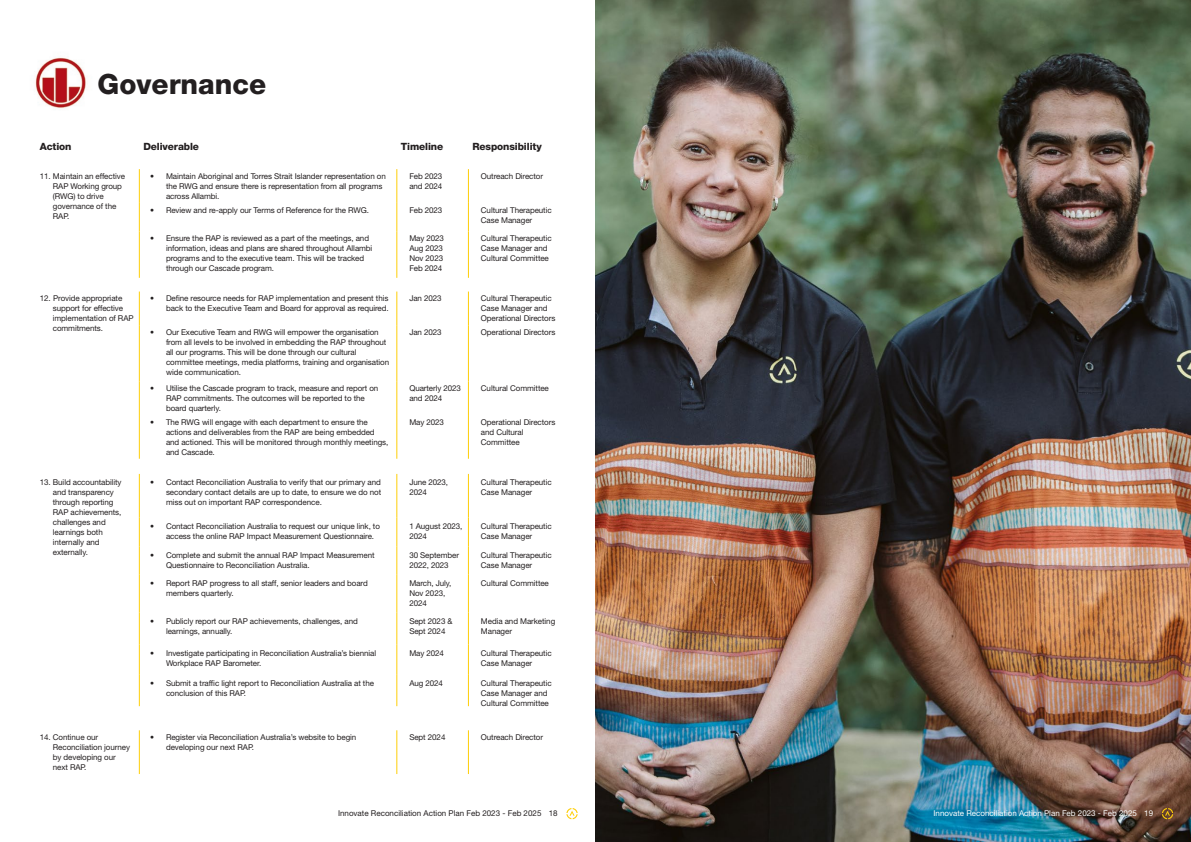
<style>
.page{position:relative;width:1191px;height:842px;background:#fff}
.page>*{position:absolute;margin:0;border:0;box-sizing:border-box;transform-origin:0 0}
.Header_1{font:800 28px "Helvetica Neue LT Std";color:#231f20}
.Table_Body_Header{font:800 10px "Helvetica Neue LT Std";letter-spacing:-.01em;color:#231f20}
.Table_Body_smaller_t{font:8px/10px "Helvetica Neue LT Std";letter-spacing:-.01em;color:#231f20}
.Table_Body_Smaller{font:8px/10px "Helvetica Neue LT Std";letter-spacing:-.01em;color:#231f20}
.Page_Number{font:8px "Helvetica Neue LT Std";color:#231f20}
.Page_Number-2{font:8px "Helvetica Neue LT Std";color:#fff}
</style>
<div class="page">
<hr style="left:139px;top:169px;width:1px;height:34px;background:#fece08">
<svg style="left:139px;top:203px;width:1px;height:28px"></svg>
<hr style="left:139px;top:231px;width:1px;height:47px;background:#fece08">
<hr style="left:139px;top:292px;width:1px;height:33px;background:#fece08">
<hr style="left:139px;top:325px;width:1px;height:56px;background:#fece08">
<hr style="left:139px;top:381px;width:1px;height:34px;background:#fece08">
<hr style="left:139px;top:415px;width:1px;height:44px;background:#fece08">
<hr style="left:139px;top:474px;width:1px;height:43px;background:#fece08">
<svg style="left:139px;top:517px;width:1px;height:58px"></svg>
<hr style="left:139px;top:575px;width:1px;height:37px;background:#fece08">
<hr style="left:139px;top:612px;width:1px;height:32px;background:#fece08">
<hr style="left:139px;top:644px;width:1px;height:31px;background:#fece08">
<hr style="left:139px;top:675px;width:1px;height:31px;background:#fece08">
<hr style="left:139px;top:730px;width:1px;height:44px;background:#fece08">
<hr style="left:396px;top:169px;width:1px;height:34px;background:#fece08">
<svg style="left:396px;top:203px;width:1px;height:28px"></svg>
<hr style="left:396px;top:231px;width:1px;height:47px;background:#fece08">
<hr style="left:396px;top:292px;width:1px;height:33px;background:#fece08">
<hr style="left:396px;top:325px;width:1px;height:56px;background:#fece08">
<hr style="left:396px;top:381px;width:1px;height:34px;background:#fece08">
<hr style="left:396px;top:415px;width:1px;height:44px;background:#fece08">
<hr style="left:396px;top:474px;width:1px;height:43px;background:#fece08">
<svg style="left:396px;top:517px;width:1px;height:58px"></svg>
<hr style="left:396px;top:575px;width:1px;height:37px;background:#fece08">
<hr style="left:396px;top:612px;width:1px;height:32px;background:#fece08">
<hr style="left:396px;top:644px;width:1px;height:31px;background:#fece08">
<hr style="left:396px;top:675px;width:1px;height:31px;background:#fece08">
<hr style="left:396px;top:730px;width:1px;height:44px;background:#fece08">
<hr style="left:468px;top:169px;width:1px;height:34px;background:#fece08">
<svg style="left:468px;top:203px;width:1px;height:28px"></svg>
<hr style="left:468px;top:231px;width:1px;height:47px;background:#fece08">
<hr style="left:468px;top:292px;width:1px;height:33px;background:#fece08">
<hr style="left:468px;top:325px;width:1px;height:56px;background:#fece08">
<hr style="left:468px;top:381px;width:1px;height:34px;background:#fece08">
<hr style="left:468px;top:415px;width:1px;height:44px;background:#fece08">
<hr style="left:468px;top:474px;width:1px;height:43px;background:#fece08">
<svg style="left:468px;top:517px;width:1px;height:58px"></svg>
<hr style="left:468px;top:575px;width:1px;height:37px;background:#fece08">
<hr style="left:468px;top:612px;width:1px;height:32px;background:#fece08">
<hr style="left:468px;top:644px;width:1px;height:31px;background:#fece08">
<hr style="left:468px;top:675px;width:1px;height:31px;background:#fece08">
<hr style="left:468px;top:730px;width:1px;height:44px;background:#fece08">
<img style="left:35px;top:57px;width:51px;height:51px">
<img style="left:595px;top:0;width:596px;height:842px">
<svg style="left:1162px;top:808px;width:11px;height:11px"></svg>
<svg style="left:566px;top:808px;width:11px;height:11px"></svg>
<p class="Header_1" style="left:98px;top:68px;width:170px">Governance</p>
<p class="Table_Body_Header" style="left:40px;top:141px;width:33px">Action</p>
<p class="Table_Body_Header" style="left:143px;top:141px;width:57px">Deliverable</p>
<p class="Table_Body_Header" style="left:401px;top:141px;width:44px">Timeline</p>
<p class="Table_Body_Header" style="left:472px;top:141px;width:71px">Responsibility</p>
<p class="Table_Body_smaller_t" style="left:53px;top:171px;width:74px;text-indent:-13px">11. Maintain an effective<br>RAP Working group (RWG) to drive governance of the<br>RAP.</p>
<p class="Table_Body_smaller_t" style="left:166px;top:171px;width:221px;text-indent:-16px">• Maintain Aboriginal and Torres Strait Islander representation on the RWG and ensure there is representation from all programs across Allambi.</p>
<p class="Table_Body_Smaller" style="left:409px;top:171px;width:35px">Feb 2023 and 2024</p>
<p class="Table_Body_Smaller" style="left:481px;top:171px;width:64px">Outreach Director</p>
<p class="Table_Body_smaller_t" style="left:150px;top:205px;width:220px">• Review and re-apply our Terms of Reference for the RWG.</p>
<p class="Table_Body_Smaller" style="left:409px;top:205px;width:35px">Feb 2023</p>
<p class="Table_Body_Smaller" style="left:481px;top:205px;width:72px">Cultural Therapeutic<br>Case Manager</p>
<p class="Table_Body_smaller_t" style="left:166px;top:233px;width:208px;text-indent:-16px">• Ensure the RAP is reviewed as a part of the meetings, and information, ideas and plans are shared throughout Allambi programs and to the executive team. This will be tracked through our Cascade program.</p>
<p class="Table_Body_Smaller" style="left:409px;top:233px;width:36px">May 2023<br>Aug 2023<br>Nov 2023<br>Feb 2024</p>
<p class="Table_Body_Smaller" style="left:481px;top:233px;width:72px">Cultural Therapeutic<br>Case Manager and<br>Cultural Committee</p>
<p class="Table_Body_smaller_t" style="left:53px;top:293px;width:82px;text-indent:-13px">12. Provide appropriate support for effective implementation of RAP commitments.</p>
<p class="Table_Body_smaller_t" style="left:150px;top:293px;width:240px;text-align:right">• Define resource needs for RAP implementation and present this back to the Executive Team and Board for approval as required.</p>
<p class="Table_Body_Smaller" style="left:409px;top:293px;width:34px">Jan 2023</p>
<p class="Table_Body_Smaller" style="left:481px;top:293px;width:76px">Cultural Therapeutic<br>Case Manager and<br>Operational Directors</p>
<p class="Table_Body_smaller_t" style="left:166px;top:327px;width:225px;text-indent:-16px">• Our Executive Team and RWG will empower the organisation from all levels to be involved in embedding the RAP throughout all our programs. This will be done through our cultural committee meetings, media platforms, training and organisation wide communication.</p>
<p class="Table_Body_Smaller" style="left:409px;top:327px;width:34px">Jan 2023</p>
<p class="Table_Body_Smaller" style="left:481px;top:327px;width:76px">Operational Directors</p>
<p class="Table_Body_smaller_t" style="left:166px;top:383px;width:214px;text-indent:-16px">• Utilise the Cascade program to track, measure and report on<br>RAP commitments. The outcomes will be reported to the board quarterly.</p>
<p class="Table_Body_Smaller" style="left:409px;top:383px;width:53px">Quarterly 2023 and 2024</p>
<p class="Table_Body_Smaller" style="left:481px;top:383px;width:69px">Cultural Committee</p>
<p class="Table_Body_smaller_t" style="left:166px;top:417px;width:224px;text-indent:-16px">• The RWG will engage with each department to ensure the actions and deliverables from the RAP are being embedded and actioned. This will be monitored through monthly meetings, and Cascade.</p>
<p class="Table_Body_Smaller" style="left:409px;top:417px;width:36px">May 2023</p>
<p class="Table_Body_Smaller" style="left:481px;top:417px;width:76px">Operational Directors and Cultural<br>Committee</p>
<p class="Table_Body_smaller_t" style="left:53px;top:477px;width:70px;text-indent:-13px">13. Build accountability and transparency through reporting<br>RAP achievements, challenges and learnings both internally and externally.</p>
<p class="Table_Body_smaller_t" style="left:166px;top:477px;width:217px;text-align:justify;text-indent:-16px">• Contact Reconciliation Australia to verify that our primary and secondary contact details are up to date, to ensure we do not miss out on important RAP correspondence.</p>
<p class="Table_Body_Smaller" style="left:409px;top:477px;width:40px">June 2023,<br>2024</p>
<p class="Table_Body_Smaller" style="left:481px;top:477px;width:72px">Cultural Therapeutic<br>Case Manager</p>
<p class="Table_Body_smaller_t" style="left:166px;top:521px;width:215px;text-indent:-16px">• Contact Reconciliation Australia to request our unique link, to access the online RAP Impact Measurement Questionnaire.</p>
<p class="Table_Body_Smaller" style="left:409px;top:521px;width:55px">1 August 2023,<br>2024</p>
<p class="Table_Body_Smaller" style="left:481px;top:521px;width:72px">Cultural Therapeutic<br>Case Manager</p>
<p class="Table_Body_smaller_t" style="left:166px;top:550px;width:210px;text-indent:-16px">• Complete and submit the annual RAP Impact Measurement<br>Questionnaire to Reconciliation Australia.</p>
<p class="Table_Body_Smaller" style="left:409px;top:550px;width:51px">30 September<br>2022, 2023</p>
<p class="Table_Body_Smaller" style="left:481px;top:550px;width:72px">Cultural Therapeutic<br>Case Manager</p>
<p class="Table_Body_smaller_t" style="left:166px;top:578px;width:203px;text-indent:-16px">• Report RAP progress to all staff, senior leaders and board members quarterly.</p>
<p class="Table_Body_Smaller" style="left:409px;top:578px;width:44px">March, July,<br>Nov 2023,<br>2024</p>
<p class="Table_Body_Smaller" style="left:481px;top:578px;width:69px">Cultural Committee</p>
<p class="Table_Body_smaller_t" style="left:166px;top:616px;width:193px;text-indent:-16px">• Publicly report our RAP achievements, challenges, and learnings, annually.</p>
<p class="Table_Body_Smaller" style="left:409px;top:616px;width:45px">Sept 2023 &amp;<br>Sept 2024</p>
<p class="Table_Body_Smaller" style="left:481px;top:616px;width:76px">Media and Marketing<br>Manager</p>
<p class="Table_Body_smaller_t" style="left:166px;top:648px;width:212px;text-indent:-16px">• Investigate participating in Reconciliation Australia’s biennial<br>Workplace RAP Barometer.</p>
<p class="Table_Body_Smaller" style="left:409px;top:648px;width:36px">May 2024</p>
<p class="Table_Body_Smaller" style="left:481px;top:648px;width:72px">Cultural Therapeutic<br>Case Manager</p>
<p class="Table_Body_smaller_t" style="left:166px;top:678px;width:209px;text-indent:-16px">• Submit a traffic light report to Reconciliation Australia at the conclusion of this RAP.</p>
<p class="Table_Body_Smaller" style="left:409px;top:678px;width:35px">Aug 2024</p>
<p class="Table_Body_Smaller" style="left:481px;top:678px;width:72px">Cultural Therapeutic<br>Case Manager and<br>Cultural Committee</p>
<p class="Table_Body_smaller_t" style="left:53px;top:732px;width:79px;text-indent:-13px">14. Continue our<br>Reconciliation journey by developing our next RAP.</p>
<p class="Table_Body_smaller_t" style="left:166px;top:732px;width:192px;text-indent:-16px">• Register via Reconciliation Australia’s website to begin developing our next RAP.</p>
<p class="Table_Body_Smaller" style="left:409px;top:732px;width:38px">Sept 2024</p>
<p class="Table_Body_Smaller" style="left:481px;top:732px;width:64px">Outreach Director</p>
<p class="Page_Number" style="left:338px;top:809px;width:205px">Innovate Reconciliation Action Plan Feb 2023 - Feb 2025</p>
<p class="Page_Number" style="left:549px;top:809px;width:10px">18</p>
<p class="Page_Number-2" style="left:933px;top:809px;width:205px">Innovate Reconciliation Action Plan Feb 2023 - Feb 2025</p>
<p class="Page_Number-2" style="left:1144px;top:809px;width:10px">19</p>
</div>
